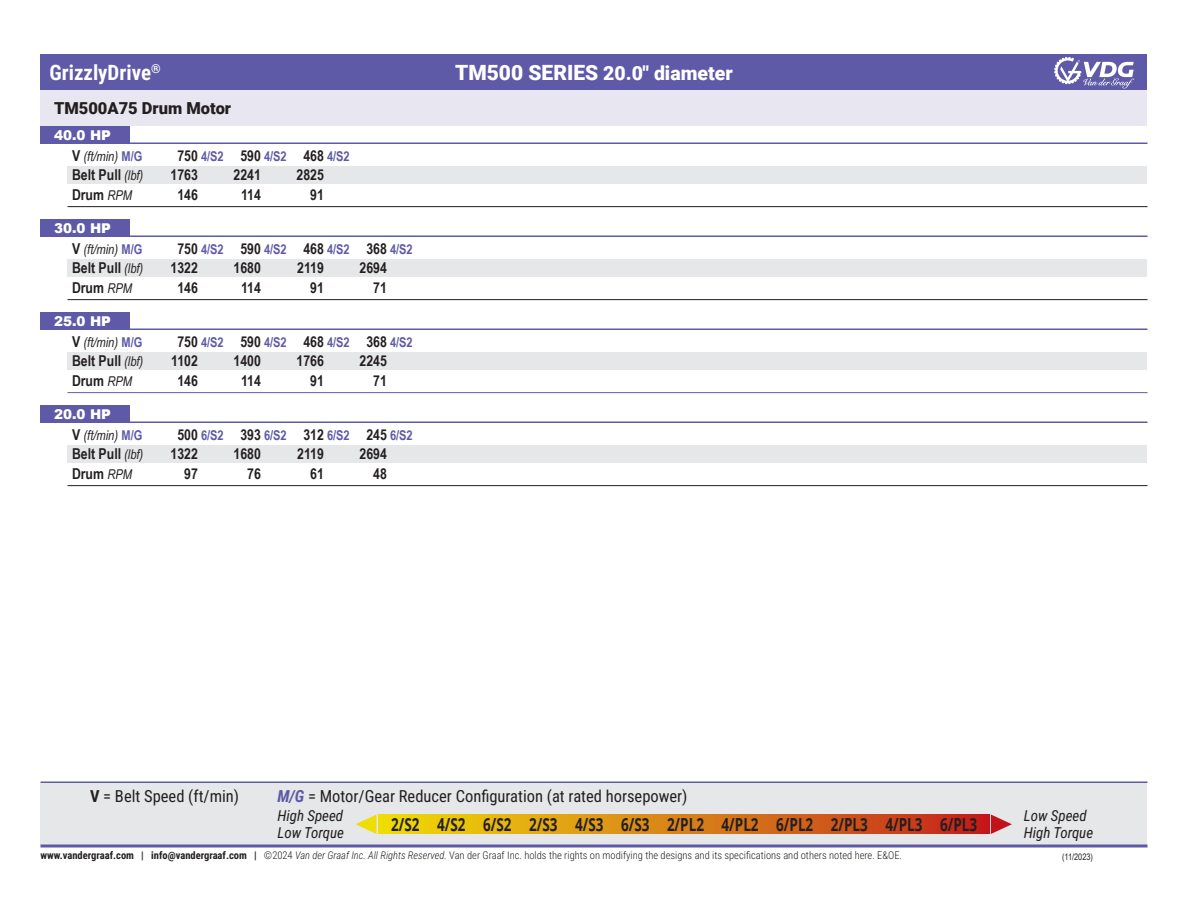
<style>
.page{position:relative;width:1188px;height:918px;background:#fff}
.page>*{position:absolute;margin:0;border:0;box-sizing:border-box;transform-origin:0 0}
.t1{font:700 21px "Roboto Condensed";color:#fff}
.t2{font:900 19.5px "Roboto";color:#fff}
.t3{font:700 18px "Open Sans";color:#231f20;scale:.75 1}
.t4{font:16.5px "Roboto Condensed";color:#231f20}
.t5{font:900 16.5px "Roboto";color:#231f20}
.t6{font:700 15px "Arial Narrow";color:#231f20}
.t7{font:italic 15px/16.5px "Roboto Condensed";color:#231f20}
.t8{font:700 13.5px "Arial Narrow";color:#5f5aa7}
.t9{font:italic 13.5px "Arial Narrow";color:#231f20}
.t10{font:900 13.5px "Arial";color:#fff}
.t11{font:300 10.5px "Roboto Condensed";color:#231f20}
.t12{font:9px "Arial Narrow";color:#231f20}
.s1{font-weight:700;font-style:normal;font-size:15px}
.s2{font-weight:700;font-style:normal;color:#5f5aa7}
.s3{font-size:15px;color:#231f20}
.s4{font-weight:400;font-style:italic;font-size:13.5px}
.s5{font-size:21px}
.s6{font-weight:700}
.s7{font-weight:700;font-style:italic;color:#5f5aa7}
.s8{font-style:italic}
</style>
<div class="page">
<div style="left:40px;top:783px;width:1108px;height:63px;background:#e6e7e9"></div>
<div style="left:40px;top:54px;width:1108px;height:36px;background:#5f5aa7"></div>
<svg style="left:40px;top:844px;width:1108px;height:4px;background:#8380b9"></svg>
<svg style="left:1054px;top:57px;width:80px;height:31px"></svg>
<div style="left:378px;top:814px;width:611px;height:20px;background:linear-gradient(to right,#efde0b,#c32320)"></div>
<svg style="left:356px;top:814px;width:20px;height:20px"></svg>
<svg style="left:991px;top:814px;width:21px;height:20px"></svg>
<hr style="left:40px;top:782px;width:1108px;height:1px;background:#5f5aa7">
<div style="left:40px;top:90px;width:1108px;height:36px;background:#e7e6f1"></div>
<div style="left:68px;top:166px;width:1080px;height:18px;background:#e6e7e9"></div>
<div style="left:68px;top:260px;width:1080px;height:18px;background:#e6e7e9"></div>
<div style="left:68px;top:352px;width:1080px;height:18px;background:#e6e7e9"></div>
<div style="left:68px;top:446px;width:1080px;height:18px;background:#e6e7e9"></div>
<hr style="left:40px;top:142px;width:1108px;height:2px;background:#5f5aa7">
<hr style="left:40px;top:236px;width:1108px;height:1px;background:#5f5aa7">
<hr style="left:40px;top:328px;width:1108px;height:2px;background:#5f5aa7">
<hr style="left:40px;top:422px;width:1108px;height:1px;background:#5f5aa7">
<hr style="left:68px;top:206px;width:1080px;height:1px;background:#231f20">
<hr style="left:68px;top:299px;width:1080px;height:1px;background:#231f20">
<hr style="left:68px;top:392px;width:1080px;height:1px;background:#5f5aa7">
<hr style="left:68px;top:485px;width:1080px;height:1px;background:#231f20">
<div style="left:40px;top:126px;width:90px;height:18px;background:#5f5aa7"></div>
<div style="left:40px;top:219px;width:90px;height:18px;background:#5f5aa7"></div>
<div style="left:40px;top:312px;width:90px;height:18px;background:#5f5aa7"></div>
<div style="left:40px;top:405px;width:90px;height:18px;background:#5f5aa7"></div>
<h1 class="t1" style="left:50px;top:58px;width:113px">GrizzlyDrive<sup>®</sup></h1>
<p class="t5" style="left:54px;top:97px;width:179px">TM500A75 Drum Motor</p>
<p class="t10" style="left:54px;top:125px;width:58px">40.0 HP</p>
<p class="t9" style="left:72px;top:147px;width:72px"><span class="s1">V</span> (ft/min) <span class="s2">M/G</span></p>
<p class="t8" style="left:177px;top:146px;width:174px"><span class="s3">750</span> 4/S2 <span class="s3">590</span> 4/S2 <span class="s3">468</span> 4/S2</p>
<p class="t6" style="left:72px;top:164px;width:73px">Belt Pull <span class="s4">(lbf)</span></p>
<p class="t6" style="left:171px;top:164px;width:29px">1763</p>
<p class="t6" style="left:234px;top:164px;width:29px">2241</p>
<p class="t6" style="left:297px;top:164px;width:29px">2825</p>
<p class="t6" style="left:72px;top:183px;width:62px">Drum <span class="s4">RPM</span></p>
<p class="t6" style="left:177px;top:183px;width:22px">146</p>
<p class="t6" style="left:241px;top:183px;width:21px">114</p>
<p class="t6" style="left:310px;top:183px;width:15px">91</p>
<p class="t10" style="left:54px;top:218px;width:58px">30.0 HP</p>
<p class="t9" style="left:72px;top:240px;width:72px"><span class="s1">V</span> (ft/min) <span class="s2">M/G</span></p>
<p class="t8" style="left:177px;top:239px;width:237px"><span class="s3">750</span> 4/S2 <span class="s3">590</span> 4/S2 <span class="s3">468</span> 4/S2 <span class="s3">368</span> 4/S2</p>
<p class="t6" style="left:72px;top:257px;width:73px">Belt Pull <span class="s4">(lbf)</span></p>
<p class="t6" style="left:171px;top:257px;width:29px">1322</p>
<p class="t6" style="left:234px;top:257px;width:29px">1680</p>
<p class="t6" style="left:297px;top:257px;width:28px">2119</p>
<p class="t6" style="left:360px;top:257px;width:29px">2694</p>
<p class="t6" style="left:72px;top:276px;width:62px">Drum <span class="s4">RPM</span></p>
<p class="t6" style="left:177px;top:276px;width:22px">146</p>
<p class="t6" style="left:241px;top:276px;width:21px">114</p>
<p class="t6" style="left:310px;top:276px;width:15px">91</p>
<p class="t6" style="left:373px;top:276px;width:15px">71</p>
<p class="t10" style="left:54px;top:311px;width:58px">25.0 HP</p>
<p class="t9" style="left:72px;top:333px;width:72px"><span class="s1">V</span> (ft/min) <span class="s2">M/G</span></p>
<p class="t8" style="left:177px;top:332px;width:237px"><span class="s3">750</span> 4/S2 <span class="s3">590</span> 4/S2 <span class="s3">468</span> 4/S2 <span class="s3">368</span> 4/S2</p>
<p class="t6" style="left:72px;top:350px;width:73px">Belt Pull <span class="s4">(lbf)</span></p>
<p class="t6" style="left:171px;top:350px;width:28px">1102</p>
<p class="t6" style="left:234px;top:350px;width:29px">1400</p>
<p class="t6" style="left:297px;top:350px;width:29px">1766</p>
<p class="t6" style="left:360px;top:350px;width:29px">2245</p>
<p class="t6" style="left:72px;top:369px;width:62px">Drum <span class="s4">RPM</span></p>
<p class="t6" style="left:177px;top:369px;width:22px">146</p>
<p class="t6" style="left:241px;top:369px;width:21px">114</p>
<p class="t6" style="left:310px;top:369px;width:15px">91</p>
<p class="t6" style="left:373px;top:369px;width:15px">71</p>
<p class="t10" style="left:54px;top:404px;width:58px">20.0 HP</p>
<p class="t9" style="left:72px;top:426px;width:72px"><span class="s1">V</span> (ft/min) <span class="s2">M/G</span></p>
<p class="t8" style="left:177px;top:425px;width:237px"><span class="s3">500</span> 6/S2 <span class="s3">393</span> 6/S2 <span class="s3">312</span> 6/S2 <span class="s3">245</span> 6/S2</p>
<p class="t6" style="left:72px;top:443px;width:73px">Belt Pull <span class="s4">(lbf)</span></p>
<p class="t6" style="left:171px;top:443px;width:29px">1322</p>
<p class="t6" style="left:234px;top:443px;width:29px">1680</p>
<p class="t6" style="left:297px;top:443px;width:28px">2119</p>
<p class="t6" style="left:360px;top:443px;width:29px">2694</p>
<p class="t6" style="left:72px;top:462px;width:62px">Drum <span class="s4">RPM</span></p>
<p class="t6" style="left:184px;top:462px;width:15px">97</p>
<p class="t6" style="left:247px;top:462px;width:15px">76</p>
<p class="t6" style="left:310px;top:462px;width:15px">61</p>
<p class="t6" style="left:373px;top:462px;width:15px">48</p>
<h2 class="t2" style="left:455px;top:59px;width:279px"><span class="s5">TM500 SERIES</span> 20.0" diameter</h2>
<p class="t4" style="left:90px;top:785px;width:151px"><span class="s6">V</span> = Belt Speed (ft/min)</p>
<p class="t4" style="left:278px;top:785px;width:412px"><span class="s7">M/G</span> = Motor/Gear Reducer Configuration (at rated horsepower)</p>
<p class="t7" style="left:278px;top:807px;width:68px">High Speed<br>Low Torque</p>
<p class="t7" style="left:1024px;top:807px;width:71px">Low Speed<br>High Torque</p>
<p class="t3" style="left:391px;top:811px;width:783px">2/S2 4/S2 6/S2 2/S3 4/S3 6/S3 2/PL2 4/PL2 6/PL2 2/PL3 4/PL3 6/PL3</p>
<p class="t11" style="left:40px;top:848px;width:863px"><span class="s6">www.vandergraaf.com | info@vandergraaf.com |</span> ©2024 <span class="s8">Van der Graaf Inc. All Rights Reserved.</span> Van der Graaf Inc. holds the rights on modifying the designs and its specifications and others noted here. E&amp;OE.</p>
<p class="t12" style="left:1062px;top:850px;width:33px">(11/2023)</p>
</div>
